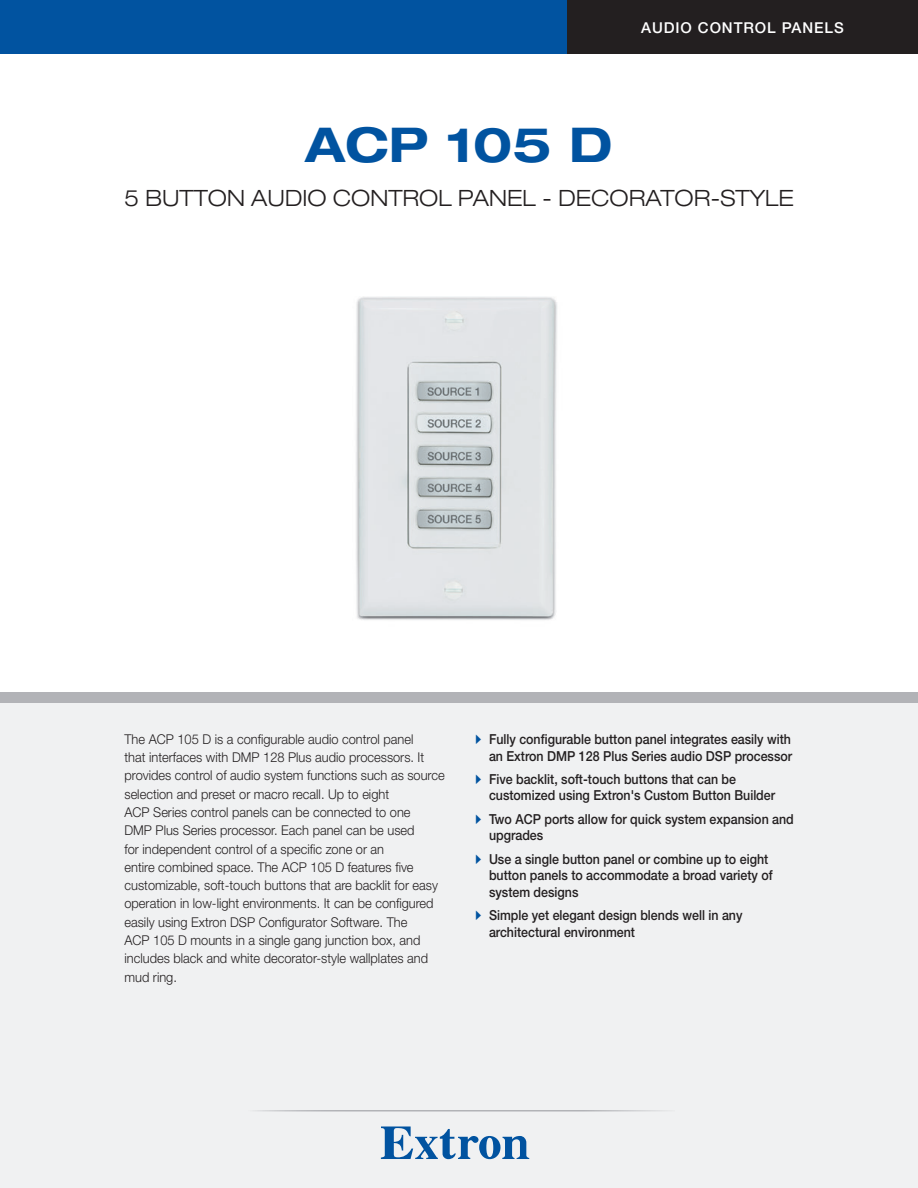
<style>
.page{position:relative;width:918px;height:1188px;background:#fff}
.page>*{position:absolute;margin:0;border:0;box-sizing:border-box;transform-origin:0 0}
.cover_product_name{font:700 expanded 48px "Helvetica Neue LT Std";color:#0153a0}
.cover_product_subti{font:300 expanded 22.5px "Helvetica Neue LT Std";color:#231f20}
.cover_category{font:500 15px "Helvetica Neue LT Std";letter-spacing:.06em;color:#fff}
.t1{font:500 13.8px/16.5px "Helvetica Neue LT Std";color:#231f20;scale:.9 1}
.cover_teaser_paragr{font:300 13.5px/18.3px "Helvetica Neue LT Std";color:#231f20;scale:.95 1}
.s1{font-family:"Quick Type Pi";font-weight:400;color:#0153a0}
</style>
<div class="page">
<div style="left:0;top:0;width:581px;height:54px;background:#0153a0"></div>
<div style="left:567px;top:0;width:351px;height:54px;background:#231f20"></div>
<img style="left:356px;top:296px;width:201px;height:324px">
<div style="left:0;top:693px;width:918px;height:10px;background:#b2b3b7"></div>
<div style="left:0;top:703px;width:918px;height:485px;background:#f0f1f2"></div>
<svg style="left:381px;top:1126px;width:148px;height:33px"></svg>
<hr style="left:243px;top:1110px;width:432px;height:2px;background:#b2b3b7">
<p class="cover_category" style="left:641px;top:19px;width:204px">AUDIO CONTROL PANELS</p>
<p class="cover_product_name" style="left:305px;top:115px;width:309px">ACP 105 D</p>
<p class="cover_product_subti" style="left:124px;top:185px;width:671px">5 BUTTON AUDIO CONTROL PANEL - DECORATOR-STYLE</p>
<p class="cover_teaser_paragr" style="left:124px;top:730px;width:339px">The ACP 105 D is a configurable audio control panel<br>that interfaces with DMP 128 Plus audio processors. It provides control of audio system functions such as source selection and preset or macro recall. Up to eight<br>ACP Series control panels can be connected to one<br>DMP Plus Series processor. Each panel can be used<br>for independent control of a specific zone or an<br>entire combined space. The ACP 105 D features five customizable, soft-touch buttons that are backlit for easy operation in low-light environments. It can be configured easily using Extron DSP Configurator Software. The<br>ACP 105 D mounts in a single gang junction box, and includes black and white decorator-style wallplates and mud ring.</p>
<p class="t1" style="left:476px;top:731px;width:353px;text-align:right"><span class="s1">A</span> Fully configurable button panel integrates easily with an Extron DMP 128 Plus Series audio DSP processor</p>
<p class="t1" style="left:489px;top:771px;width:319px;text-indent:-14px"><span class="s1">A</span> Five backlit, soft-touch buttons that can be customized using Extron's Custom Button Builder</p>
<p class="t1" style="left:489px;top:810px;width:340px;text-indent:-14px"><span class="s1">A</span> Two ACP ports allow for quick system expansion and upgrades</p>
<p class="t1" style="left:489px;top:850px;width:317px;text-indent:-14px"><span class="s1">A</span> Use a single button panel or combine up to eight button panels to accommodate a broad variety of system designs</p>
<p class="t1" style="left:489px;top:907px;width:283px;text-indent:-14px"><span class="s1">A</span> Simple yet elegant design blends well in any architectural environment</p>
</div>
